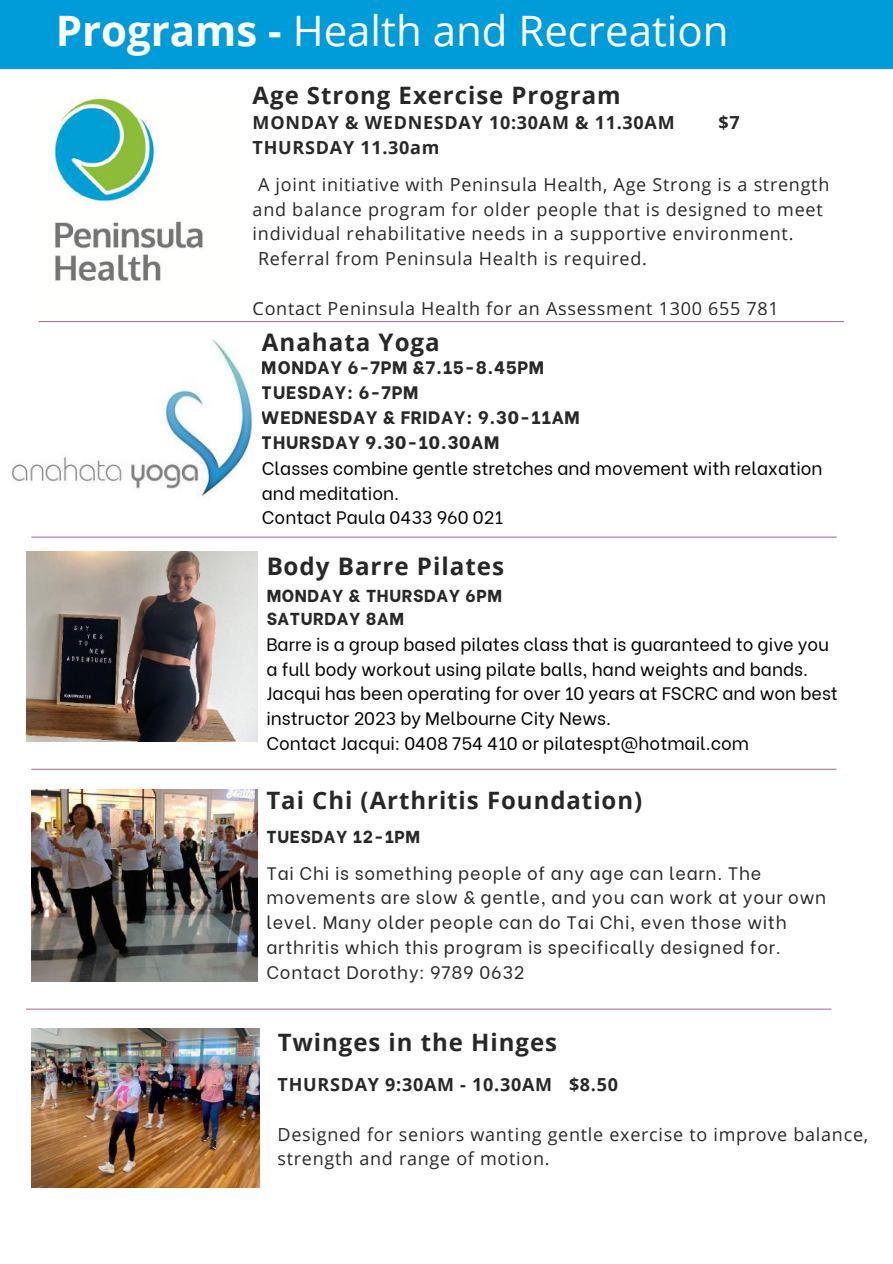
<style>
.page{position:relative;width:893px;height:1264px;background:#fff}
.page>*{position:absolute;margin:0;border:0;box-sizing:border-box;transform-origin:0 0}
.t1{font:42px "Open Sans";color:#fdfdfd}
.t2{font:700 24.15px "Open Sans";letter-spacing:.04em;color:#000}
.t3{font:700 24px "Open Sans";letter-spacing:.04em;color:#000}
.t4{font:18px/24.8px "Be Vietnam";color:#000}
.t5{font:18px/24.8px "Open Sans";letter-spacing:.04em;color:#000}
.t6{font:18px/24.8px "Be Vietnam";letter-spacing:.04em;color:#000}
.t7{font:800 18px/24.8px "Be Vietnam";letter-spacing:.04em;color:#000}
.t8{font:700 18px "Open Sans";letter-spacing:.04em;color:#000}
.t9{font:800 17.25px/23.5px "Be Vietnam";letter-spacing:.04em;color:#000}
.s1{font-weight:700}
</style>
<div class="page">
<hr style="left:39px;top:321px;width:804px;height:1px;background:#a9779a">
<hr style="left:31px;top:536px;width:805px;height:1px;background:#a9779a">
<hr style="left:31px;top:768px;width:805px;height:2px;background:#a9779a">
<img style="left:31px;top:789px;width:226px;height:192px">
<div style="left:0;top:0;width:892px;height:68px;background:#009cd9"></div>
<hr style="left:26px;top:1008px;width:805px;height:1px;background:#a9779a">
<img style="left:11px;top:339px;width:242px;height:159px">
<img style="left:26px;top:552px;width:231px;height:190px">
<img style="left:31px;top:1028px;width:229px;height:159px">
<img style="left:48px;top:94px;width:155px;height:189px">
<h1 class="t1" style="left:56px;top:1px;width:674px"><span class="s1">Programs -</span> Health and Recreation</h1>
<h3 class="t3" style="left:252px;top:78px;width:369px">Age Strong Exercise Program</h3>
<p class="t8" style="left:252px;top:110px;width:423px">MONDAY &amp; WEDNESDAY 10:30AM &amp; 11.30AM</p>
<p class="t8" style="left:718px;top:110px;width:23px">$7</p>
<p class="t8" style="left:252px;top:135px;width:188px">THURSDAY 11.30am</p>
<p class="t5" style="left:252px;top:171px;width:578px">A joint initiative with Peninsula Health, Age Strong is a strength and balance program for older people that is designed to meet individual rehabilitative needs in a supportive environment.<br>Referral from Peninsula Health is required.</p>
<p class="t5" style="left:252px;top:295px;width:527px">Contact Peninsula Health for an Assessment 1300 655 781</p>
<h2 class="t2" style="left:262px;top:325px;width:179px">Anahata Yoga</h2>
<p class="t7" style="left:262px;top:353px;width:319px">MONDAY 6-7PM &amp;7.15-8.45PM<br>TUESDAY: 6-7PM<br>WEDNESDAY &amp; FRIDAY: 9.30-11AM<br>THURSDAY 9.30-10.30AM</p>
<p class="t4" style="left:262px;top:454px;width:562px">Classes combine gentle stretches and movement with relaxation and meditation.<br>Contact Paula 0433 960 021</p>
<h2 class="t2" style="left:266px;top:549px;width:239px">Body Barre Pilates</h2>
<p class="t9" style="left:266px;top:582px;width:237px">MONDAY &amp; THURSDAY 6PM<br>SATURDAY 8AM</p>
<p class="t4" style="left:266px;top:630px;width:573px">Barre is a group based pilates class that is guaranteed to give you a full body workout using pilate balls, hand weights and bands.<br>Jacqui has been operating for over 10 years at FSCRC and won best instructor 2023 by Melbourne City News.<br>Contact Jacqui: 0408 754 410 or pilatespt@hotmail.com</p>
<h3 class="t3" style="left:266px;top:783px;width:377px">Tai Chi (Arthritis Foundation)</h3>
<p class="t9" style="left:266px;top:823px;width:155px">TUESDAY 12-1PM</p>
<p class="t6" style="left:266px;top:859px;width:561px">Tai Chi is something people of any age can learn. The movements are slow &amp; gentle, and you can work at your own level. Many older people can do Tai Chi, even those with arthritis which this program is specifically designed for.<br>Contact Dorothy: 9789 0632</p>
<h3 class="t3" style="left:277px;top:1025px;width:281px">Twinges in the Hinges</h3>
<p class="t8" style="left:277px;top:1071px;width:342px">THURSDAY 9:30AM - 10.30AM $8.50</p>
<p class="t5" style="left:277px;top:1121px;width:592px">Designed for seniors wanting gentle exercise to improve balance, strength and range of motion.</p>
</div>
